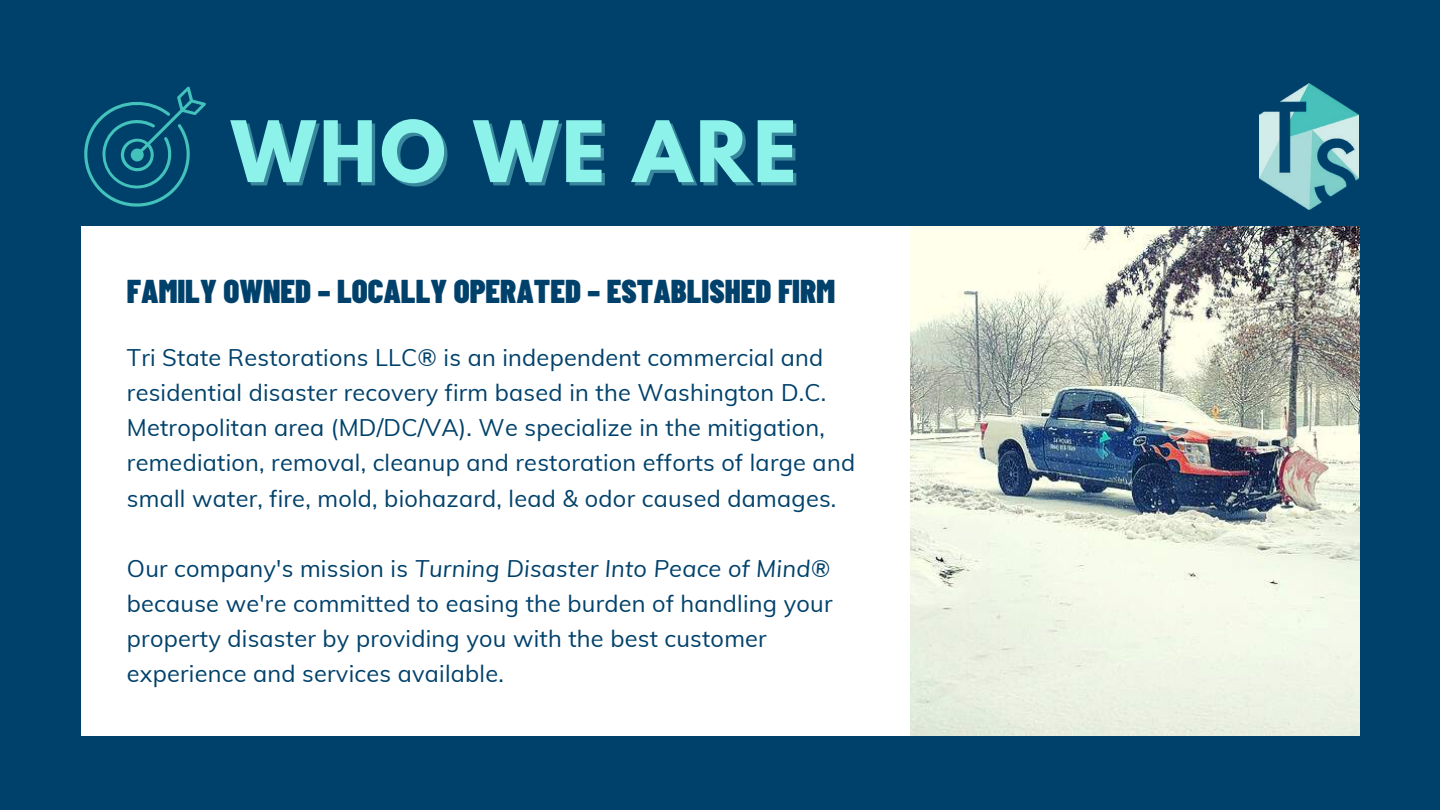
<style>
.page{position:relative;width:1440px;height:810px;background:#00416b}
.page>*{position:absolute;margin:0;border:0;box-sizing:border-box;transform-origin:0 0}
.t1{font:700 75px "League Spartan";letter-spacing:.05em;color:#8cf2ea}
.t2{font:900 33px "Barlow Condensed";color:#00416b}
.t3{font:23.5px/35.2px "Muli";letter-spacing:.01em;color:#00416b}
.s1{font-style:italic}
</style>
<div class="page">
<div style="left:81px;top:226px;width:1185px;height:510px;background:#fff"></div>
<img style="left:911px;top:226px;width:448px;height:510px">
<svg style="left:84px;top:87px;width:122px;height:120px"></svg>
<img style="left:1260px;top:84px;width:99px;height:126px">
<h1 class="t1" style="left:231px;top:115px;width:567px">WHO WE ARE</h1>
<h2 class="t2" style="left:127px;top:270px;width:710px">FAMILY OWNED – LOCALLY OPERATED – ESTABLISHED FIRM</h2>
<p class="t3" style="left:127px;top:339px;width:730px">Tri State Restorations LLC® is an independent commercial and residential disaster recovery firm based in the Washington D.C.<br>Metropolitan area (MD/DC/VA). We specialize in the mitigation, remediation, removal, cleanup and restoration efforts of large and small water, fire, mold, biohazard, lead &amp; odor caused damages.</p>
<p class="t3" style="left:127px;top:550px;width:707px">Our company's mission is <span class="s1">Turning Disaster Into Peace of Mind® </span>because we're committed to easing the burden of handling your property disaster by providing you with the best customer experience and services available.</p>
</div>
